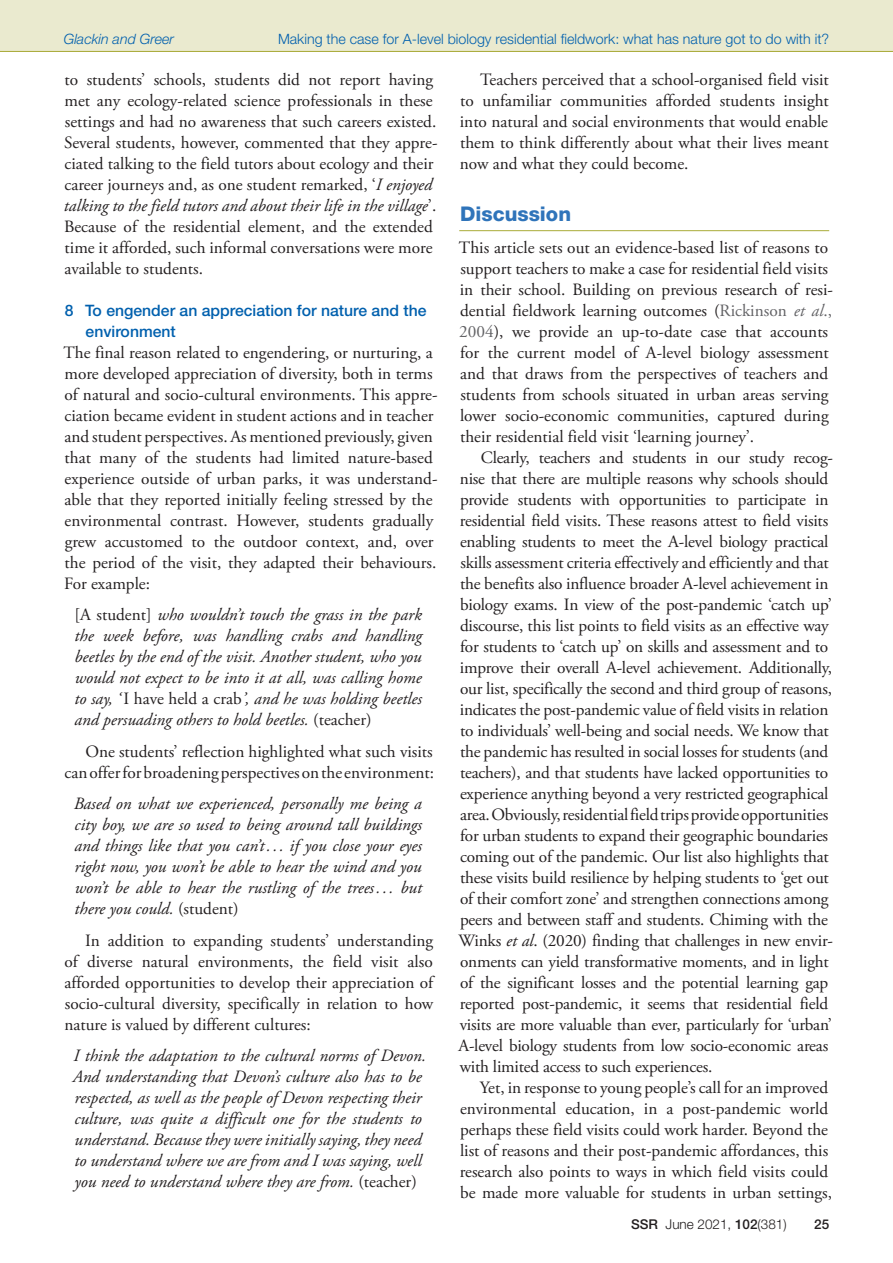
<style>
.page{position:relative;width:893px;height:1263px;background:#fff}
.page>*{position:absolute;margin:0;border:0;box-sizing:border-box;transform-origin:0 0}
.CH_A_head{font:800 20.25px "Helvetica Neue LT Std";color:#2f74ba}
.CH_body_tx{font:17.25px/21px "Adobe Garamond Pro";letter-spacing:-.015em;color:#231f20;text-align:justify}
.CH_body_tx_first{font:17.25px/21px "Adobe Garamond Pro";color:#231f20}
.CH_quote_ital{font:italic 17.25px/21px "Adobe Garamond Pro";color:#231f20;text-align:justify}
.CH_C_head{font:500 15.75px/21px "Helvetica Neue LT Std";color:#0160ae}
.CH_running_head_rect{font:300 14.25px "Helvetica Neue LT Std";color:#0160ae}
.CH_running_head_rect-2{font:italic 300 14.25px "Helvetica Neue LT Std";color:#0160ae}
.t1{font:300 13.5px "Helvetica Neue LT Std";color:#231f20}
.t2{font:500 13.5px "Helvetica Neue LT Std";color:#231f20}
.s1{font-style:italic}
.s2{font-style:normal}
.s3{color:#636366}
.s4{font-style:italic;color:#636366}
.s5{font-weight:500}
</style>
<div class="page">
<div style="left:0;top:0;width:893px;height:51px;background:#eaeacf"></div>
<hr style="left:0;top:51px;width:893px;height:1px;background:#a9ab38">
<hr style="left:459px;top:230px;width:370px;height:1px;background:#a9ab38">
<p class="CH_running_head_rect-2" style="left:64px;top:31px;width:112px">Glackin and Greer</p>
<p class="CH_running_head_rect" style="left:278px;top:30px;width:553px">Making the case for A-level biology residential fieldwork: what has nature got to do with it?</p>
<p class="CH_body_tx_first" style="left:64px;top:69px;width:375px">to students’ schools, students did not report having met any ecology-related science professionals in these settings and had no awareness that such careers existed.<br>Several students, however, commented that they appre&shy;ciated talking to the field tutors about ecology and their career journeys and, as one student remarked, ‘<span class="s1">I enjoyed talking to the field tutors and about their life in the village</span>’.<br>Because of the residential element, and the extended time it afforded, such informal conversations were more available to students.</p>
<p class="CH_C_head" style="left:86px;top:300px;width:342px;text-indent:-21px">8 To engender an appreciation for nature and the environment</p>
<p class="CH_body_tx_first" style="left:64px;top:342px;width:376px">The final reason related to engendering, or nurturing, a more developed appreciation of diversity, both in terms of natural and socio-cultural environments. This appre&shy;ciation became evident in student actions and in teacher and student perspectives. As mentioned previously, given that many of the students had limited nature-based experience outside of urban parks, it was understand&shy;able that they reported initially feeling stressed by the environmental contrast. However, students gradually grew accustomed to the outdoor context, and, over the period of the visit, they adapted their behaviours.<br>For example:</p>
<p class="CH_quote_ital" style="left:74px;top:605px;width:349px"><span class="s2">[A student]</span> who wouldn’t touch the grass in the park the week before, was handling crabs and handling beetles by the end of the visit. Another student, who you would not expect to be into it at all, was calling home to say, ‘<span class="s2">I have held a crab</span>’, and he was holding beetles and persuading others to hold beetles. <span class="s2">(teacher)</span></p>
<p class="CH_body_tx" style="left:65px;top:741px;width:371px;text-align:right">One students’ reflection highlighted what such visits can offer for broadening perspectives on the environment:</p>
<p class="CH_quote_ital" style="left:74px;top:794px;width:350px">Based on what we experienced, personally me being a city boy, we are so used to being around tall buildings and things like that you can’t. . . if you close your eyes right now, you won’t be able to hear the wind and you won’t be able to hear the rustling of the trees... but there you could. <span class="s2">(student)</span></p>
<p class="CH_body_tx" style="left:64px;top:930px;width:370px;text-indent:21px">In addition to expanding students’ understanding of diverse natural environments, the field visit also afforded opportunities to develop their appreciation of socio-cultural diversity, specifically in relation to how nature is valued by different cultures:</p>
<p class="CH_quote_ital" style="left:73px;top:1046px;width:355px;text-align:left">I think the adaptation to the cultural norms of Devon.<br>And understanding that Devon’s culture also has to be respected, as well as the people of Devon respecting their culture, was quite a difficult one for the students to understand. Because they were initially saying, they need to understand where we are from and I was saying, well you need to understand where they are from. <span class="s2">(teacher)</span></p>
<p class="CH_body_tx" style="left:460px;top:69px;width:371px;text-indent:20px">Teachers perceived that a school-organised field visit to unfamiliar communities afforded students insight into natural and social environments that would enable them to think differently about what their lives meant now and what they could become.</p>
<p class="CH_A_head" style="left:460px;top:202px;width:113px">Discussion</p>
<p class="CH_body_tx_first" style="left:459px;top:237px;width:376px">This article sets out an evidence-based list of reasons to support teachers to make a case for residential field visits in their school. Building on previous research of resi&shy;dential fieldwork learning outcomes (<span class="s3">Rickinson</span> <span class="s4">et al</span><span class="s3">., 2004</span>), we provide an up-to-date case that accounts for the current model of A-level biology assessment and that draws from the perspectives of teachers and students from schools situated in urban areas serving lower socio-economic communities, captured during their residential field visit ‘learning journey’.</p>
<p class="CH_body_tx" style="left:458px;top:447px;width:376px;text-align:left;text-indent:22px">Clearly, teachers and students in our study recog&shy;nise that there are multiple reasons why schools should provide students with opportunities to participate in residential field visits. These reasons attest to field visits enabling students to meet the A-level biology practical skills assessment criteria effectively and efficiently and that the benefits also influence broader A-level achievement in biology exams. In view of the post-pandemic ‘catch up’ discourse, this list points to field visits as an effective way for students to ‘catch up’ on skills and assessment and to improve their overall A-level achievement. Additionally, our list, specifically the second and third group of reasons, indicates the post-pandemic value of field visits in relation to individuals’ well-being and social needs. We know that the pandemic has resulted in social losses for students (and teachers), and that students have lacked opportunities to experience anything beyond a very restricted geographical area. Obviously, residential field trips provide opportunities for urban students to expand their geographic boundaries coming out of the pandemic. Our list also highlights that these visits build resilience by helping students to ‘get out of their comfort zone’ and strengthen connections among peers and between staff and students. Chiming with the Winks <span class="s1">et al</span>. (2020) finding that challenges in new envir&shy;onments can yield transformative moments, and in light of the significant losses and the potential learning gap reported post-pandemic, it seems that residential field visits are more valuable than ever, particularly for ‘urban’ A-level biology students from low socio-economic areas with limited access to such experiences.</p>
<p class="CH_body_tx" style="left:460px;top:1077px;width:374px;text-align:left;text-indent:20px">Yet, in response to young people’s call for an improved environmental education, in a post-pandemic world perhaps these field visits could work harder. Beyond the list of reasons and their post-pandemic affordances, this research also points to ways in which field visits could be made more valuable for students in urban settings,</p>
<p class="t1" style="left:631px;top:1216px;width:157px"><span class="s5">SSR</span> June 2021, <span class="s5">102</span>(381)</p>
<p class="t2" style="left:814px;top:1216px;width:17px">25</p>
</div>
